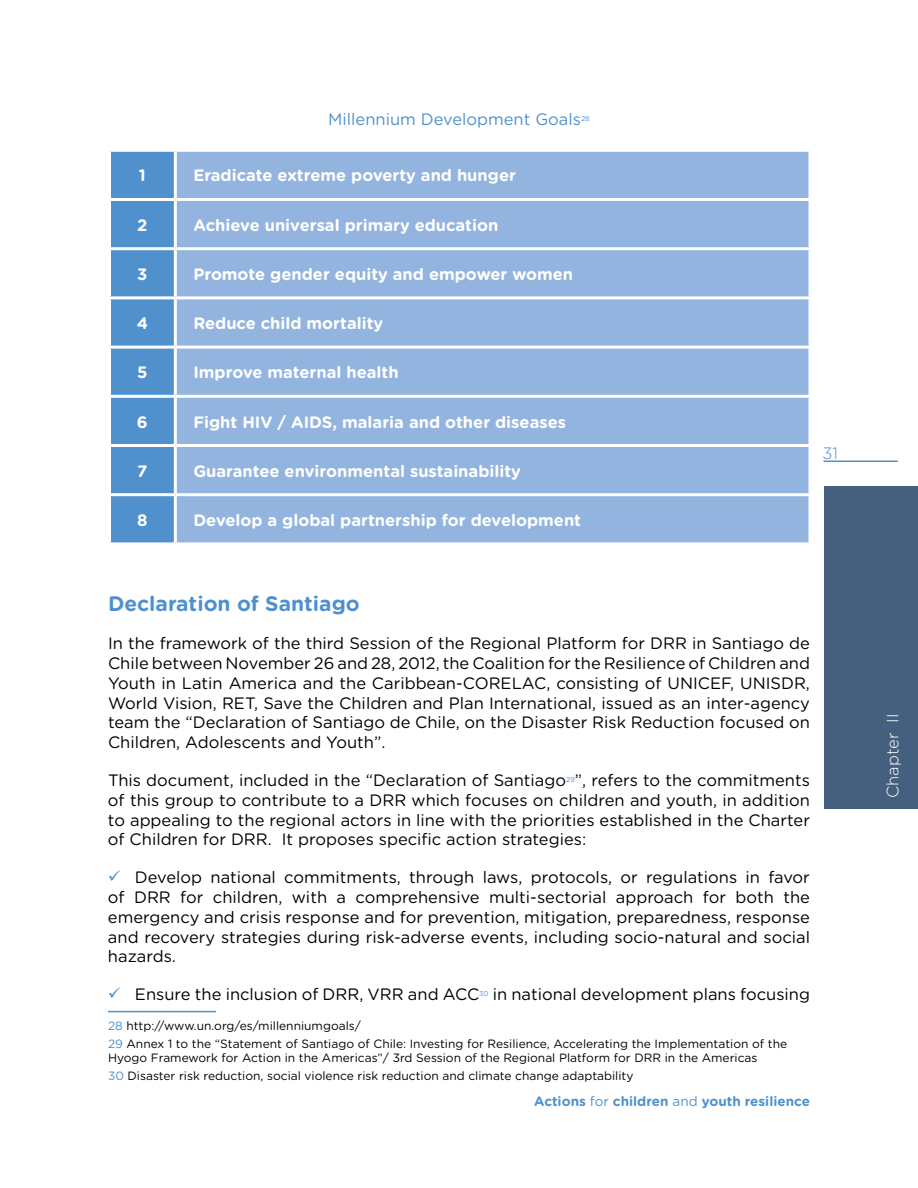
<style>
.page{position:relative;width:918px;height:1188px;background:#fff}
.page>*{position:absolute;margin:0;border:0;box-sizing:border-box;transform-origin:0 0}
.t1{font:700 21px "Gotham Rounded";color:#5091cd}
.t2{font:16.5px/19.8px "Gotham Rounded";color:#000;text-align:justify}
.t3{font:700 16.5px "Gotham Rounded";color:#fff}
.t4{font:16.5px "Gotham Rounded";color:#5091cd}
.t5{font:300 16.5px "Gotham Rounded";color:#fff}
.t6{font:300 16.5px "Gotham Rounded";color:#5091cd}
.t7{font:700 13.5px "Gotham Rounded";color:#5091cd}
.t8{font:12px/18px "Gotham Rounded";color:#000}
.t9{font:7.05px "Gotham Rounded";color:#5091cd}
.s1{color:#5091cd}
.s2{font-weight:400}
</style>
<div class="page">
<div style="left:824px;top:487px;width:94px;height:322px;background:#45607e"></div>
<hr style="left:824px;top:460px;width:74px;height:2px;background:#5091cd">
<div style="left:111px;top:152px;width:63px;height:390px;background:#5091cd"></div>
<div style="left:177px;top:152px;width:631px;height:390px;background:#93b4df"></div>
<svg style="left:808px;top:152px;width:1px;height:46px"></svg>
<hr style="left:108px;top:198px;width:67px;height:3px;background:#fff">
<hr style="left:175px;top:198px;width:637px;height:3px;background:#fff">
<svg style="left:808px;top:201px;width:1px;height:46px"></svg>
<hr style="left:108px;top:247px;width:67px;height:3px;background:#fff">
<hr style="left:175px;top:247px;width:637px;height:3px;background:#fff">
<svg style="left:808px;top:250px;width:2px;height:46px"></svg>
<hr style="left:108px;top:296px;width:67px;height:3px;background:#fff">
<hr style="left:175px;top:296px;width:637px;height:3px;background:#fff">
<svg style="left:808px;top:299px;width:2px;height:47px"></svg>
<hr style="left:108px;top:346px;width:67px;height:3px;background:#fff">
<hr style="left:175px;top:346px;width:637px;height:3px;background:#fff">
<svg style="left:808px;top:349px;width:2px;height:46px"></svg>
<hr style="left:108px;top:395px;width:67px;height:3px;background:#fff">
<hr style="left:175px;top:395px;width:637px;height:3px;background:#fff">
<svg style="left:808px;top:398px;width:1px;height:46px"></svg>
<hr style="left:108px;top:444px;width:67px;height:3px;background:#fff">
<hr style="left:175px;top:444px;width:637px;height:3px;background:#fff">
<svg style="left:808px;top:447px;width:1px;height:46px"></svg>
<hr style="left:108px;top:493px;width:67px;height:3px;background:#fff">
<hr style="left:175px;top:493px;width:637px;height:3px;background:#fff">
<svg style="left:808px;top:496px;width:2px;height:46px"></svg>
<hr style="left:108px;top:1011px;width:108px;height:1px;background:#5091cd">
<p class="t4" style="left:328px;top:108px;width:254px">Millennium Development Goals</p>
<p class="t9" style="left:581px;top:113px;width:10px">28</p>
<p class="t3" style="left:139px;top:164px;width:8px">1</p>
<p class="t3" style="left:193px;top:164px;width:324px">Eradicate extreme poverty and hunger</p>
<p class="t3" style="left:137px;top:213px;width:12px">2</p>
<p class="t3" style="left:193px;top:213px;width:307px">Achieve universal primary education</p>
<p class="t3" style="left:137px;top:262px;width:12px">3</p>
<p class="t3" style="left:193px;top:262px;width:381px">Promote gender equity and empower women</p>
<p class="t3" style="left:137px;top:311px;width:13px">4</p>
<p class="t3" style="left:193px;top:311px;width:191px">Reduce child mortality</p>
<p class="t3" style="left:137px;top:360px;width:12px">5</p>
<p class="t3" style="left:193px;top:360px;width:207px">Improve maternal health</p>
<p class="t3" style="left:137px;top:410px;width:12px">6</p>
<p class="t3" style="left:193px;top:410px;width:374px">Fight HIV / AIDS, malaria and other diseases</p>
<p class="t3" style="left:137px;top:459px;width:12px">7</p>
<p class="t3" style="left:193px;top:459px;width:329px">Guarantee environmental sustainability</p>
<p class="t3" style="left:137px;top:508px;width:12px">8</p>
<p class="t3" style="left:193px;top:508px;width:389px">Develop a global partnership for development</p>
<p class="t6" style="left:823px;top:442px;width:17px">31</p>
<p class="t1" style="left:108px;top:589px;width:253px">Declaration of Santiago</p>
<p class="t2" style="left:108px;top:633px;width:704px">In the framework of the third Session of the Regional Platform for DRR in Santiago de Chile between November 26 and 28, 2012, the Coalition for the Resilience of Children and Youth in Latin America and the Caribbean-CORELAC, consisting of UNICEF, UNISDR, World Vision, RET, Save the Children and Plan International, issued as an inter-agency team the “Declaration of Santiago de Chile, on the Disaster Risk Reduction focused on Children, Adolescents and Youth”.</p>
<p class="t2" style="left:108px;top:770px;width:460px">This document, included in the “Declaration of Santiago</p>
<p class="t9" style="left:566px;top:775px;width:10px">29</p>
<p class="t2" style="left:108px;top:770px;width:704px;text-indent:467px">”, refers to the commitments of this group to contribute to a DRR which focuses on children and youth, in addition to appealing to the regional actors in line with the priorities established in the Charter of Children for DRR. It proposes specific action strategies:</p>
<p class="t2" style="left:108px;top:867px;width:704px;text-indent:27px">Develop national commitments, through laws, protocols, or regulations in favor of DRR for children, with a comprehensive multi-sectorial approach for both the emergency and crisis response and for prevention, mitigation, preparedness, response and recovery strategies during risk-adverse events, including socio-natural and social hazards.</p>
<p class="t2" style="left:135px;top:984px;width:346px">Ensure the inclusion of DRR, VRR and ACC</p>
<p class="t9" style="left:479px;top:989px;width:11px">30</p>
<p class="t2" style="left:493px;top:984px;width:319px">in national development plans focusing</p>
<p class="t8" style="left:108px;top:1016px;width:681px"><span class="s1">28</span> http://www.un.org/es/millenniumgoals/<br><span class="s1">29</span> Annex 1 to the “Statement of Santiago of Chile: Investing for Resilience, Accelerating the Implementation of the</p>
<p class="t8" style="left:108px;top:1048px;width:651px">Hyogo Framework for Action in the Americas”/ 3rd Session of the Regional Platform for DRR in the Americas<br><span class="s1">30</span> Disaster risk reduction, social violence risk reduction and climate change adaptability</p>
<p class="t7" style="left:534px;top:1091px;width:277px">Actions <span class="s2">for</span> children <span class="s2">and</span> youth resilience</p>
<p class="t5" style="left:881px;top:798px;width:86px;rotate:-90deg">Chapter II</p>
</div>
